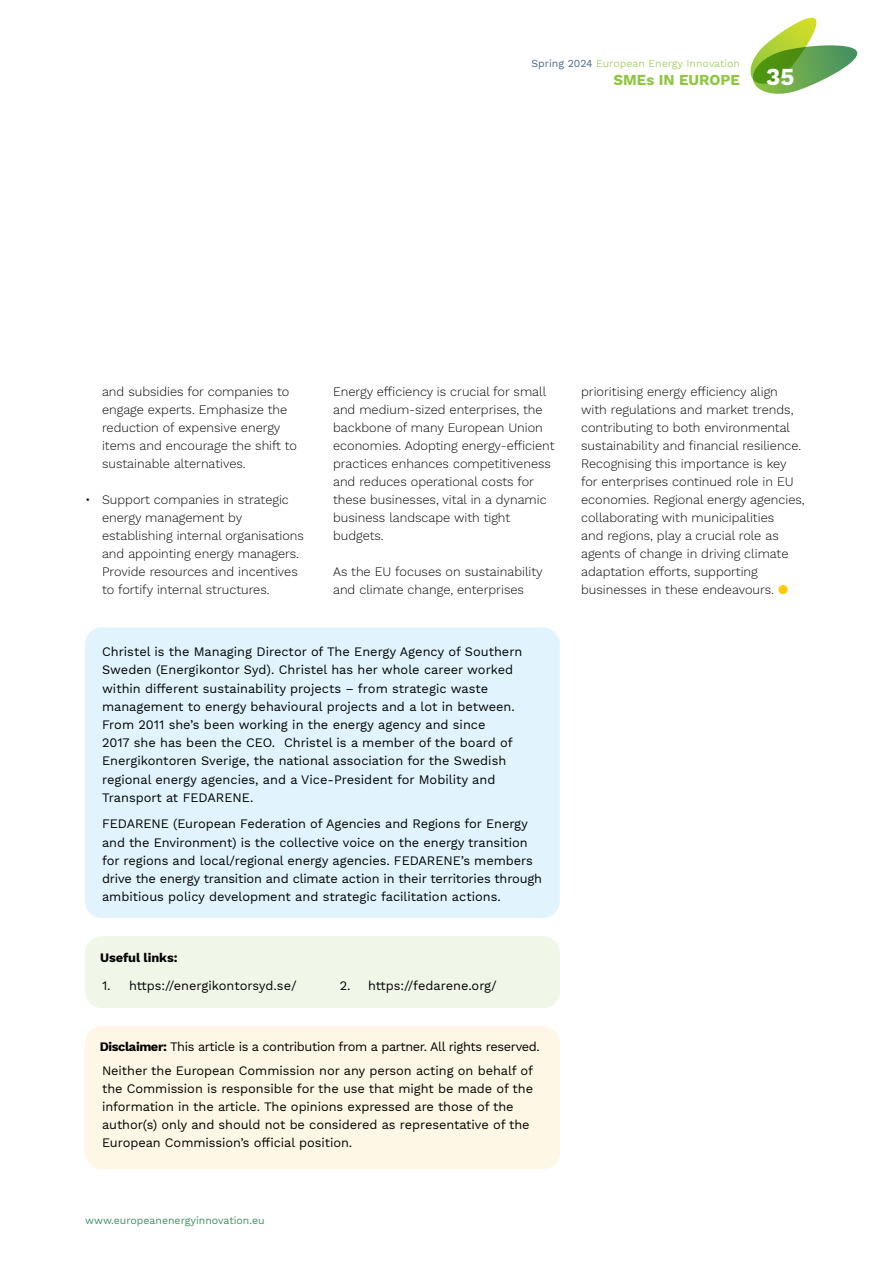
<style>
.page{position:relative;width:893px;height:1263px;background:#fff}
.page>*{position:absolute;margin:0;border:0;box-sizing:border-box;transform-origin:0 0}
.t1{font:700 24px "Work Sans";color:#fff}
.t2{font:700 15px "Work Sans";color:#8dc63f}
.t3{font:12.75px/18.1px "Work Sans";letter-spacing:-.005em;color:#000}
.t4{font:300 12.75px/18px "Work Sans";color:#000}
.t5{font:12.75px/24.5px "Work Sans";letter-spacing:-.025em;color:#000}
.t6{font:700 12.75px "Work Sans";letter-spacing:-.005em;color:#000}
.t7{font:10.5px "Work Sans";color:#a9d26d}
.t8{font:10.5px "Work Sans";color:#408f61}
.s1{color:#486688}
.s2{color:#ffcb05}
.s3{font-weight:700}
</style>
<div class="page">
<svg style="left:750px;top:17px;width:108px;height:77px"></svg>
<div style="left:85px;top:1026px;width:475px;height:143px;background:#fff7e5;border-radius:17px"></div>
<div style="left:85px;top:936px;width:475px;height:72px;background:#f0f7e8;border-radius:17px"></div>
<div style="left:85px;top:627px;width:475px;height:291px;background:#e1f4fd;border-radius:17px"></div>
<p class="t7" style="left:532px;top:57px;width:210px"><span class="s1">Spring 2024</span> European Energy Innovation</p>
<p class="t2" style="left:614px;top:71px;width:128px">SMEs IN EUROPE</p>
<h1 class="t1" style="left:766px;top:63px;width:30px">35</h1>
<p class="t4" style="left:102px;top:383px;width:196px">and subsidies for companies to engage experts. Emphasize the reduction of expensive energy items and encourage the shift to sustainable alternatives.</p>
<p class="t4" style="left:102px;top:491px;width:203px;text-indent:-17px">• Support companies in strategic energy management by establishing internal organisations and appointing energy managers.<br>Provide resources and incentives to fortify internal structures.</p>
<p class="t4" style="left:333px;top:383px;width:223px">Energy efficiency is crucial for small and medium-sized enterprises, the backbone of many European Union economies. Adopting energy-efficient practices enhances competitiveness and reduces operational costs for these businesses, vital in a dynamic business landscape with tight budgets.</p>
<p class="t4" style="left:333px;top:563px;width:211px">As the EU focuses on sustainability and climate change, enterprises</p>
<p class="t4" style="left:581px;top:383px;width:225px">prioritising energy efficiency align with regulations and market trends, contributing to both environmental sustainability and financial resilience.<br>Recognising this importance is key for enterprises continued role in EU economies. Regional energy agencies, collaborating with municipalities<br>and regions, play a crucial role as agents of change in driving climate adaptation efforts, supporting businesses in these endeavours. <span class="s2">●</span></p>
<p class="t3" style="left:102px;top:643px;width:422px">Christel is the Managing Director of The Energy Agency of Southern Sweden (Energikontor Syd). Christel has her whole career worked within different sustainability projects – from strategic waste management to energy behavioural projects and a lot in between.<br>From 2011 she’s been working in the energy agency and since<br>2017 she has been the CEO. Christel is a member of the board of Energikontoren Sverige, the national association for the Swedish regional energy agencies, and a Vice-President for Mobility and Transport at FEDARENE.</p>
<p class="t3" style="left:102px;top:815px;width:442px">FEDARENE (European Federation of Agencies and Regions for Energy and the Environment) is the collective voice on the energy transition for regions and local/regional energy agencies. FEDARENE’s members drive the energy transition and climate action in their territories through ambitious policy development and strategic facilitation actions.</p>
<p class="t6" style="left:100px;top:950px;width:79px">Useful links:</p>
<p class="t3" style="left:102px;top:977px;width:196px">1. https://energikontorsyd.se/</p>
<p class="t3" style="left:340px;top:977px;width:159px">2. https://fedarene.org/</p>
<p class="t5" style="left:100px;top:1034px;width:442px"><span class="s3">Disclaimer:</span> This article is a contribution from a partner. All rights reserved.<br>Neither the European Commission nor any person acting on behalf of</p>
<p class="t3" style="left:102px;top:1080px;width:433px">the Commission is responsible for the use that might be made of the information in the article. The opinions expressed are those of the author(s) only and should not be considered as representative of the European Commission’s official position.</p>
<p class="t8" style="left:85px;top:1214px;width:181px">www.europeanenergyinnovation.eu</p>
</div>
